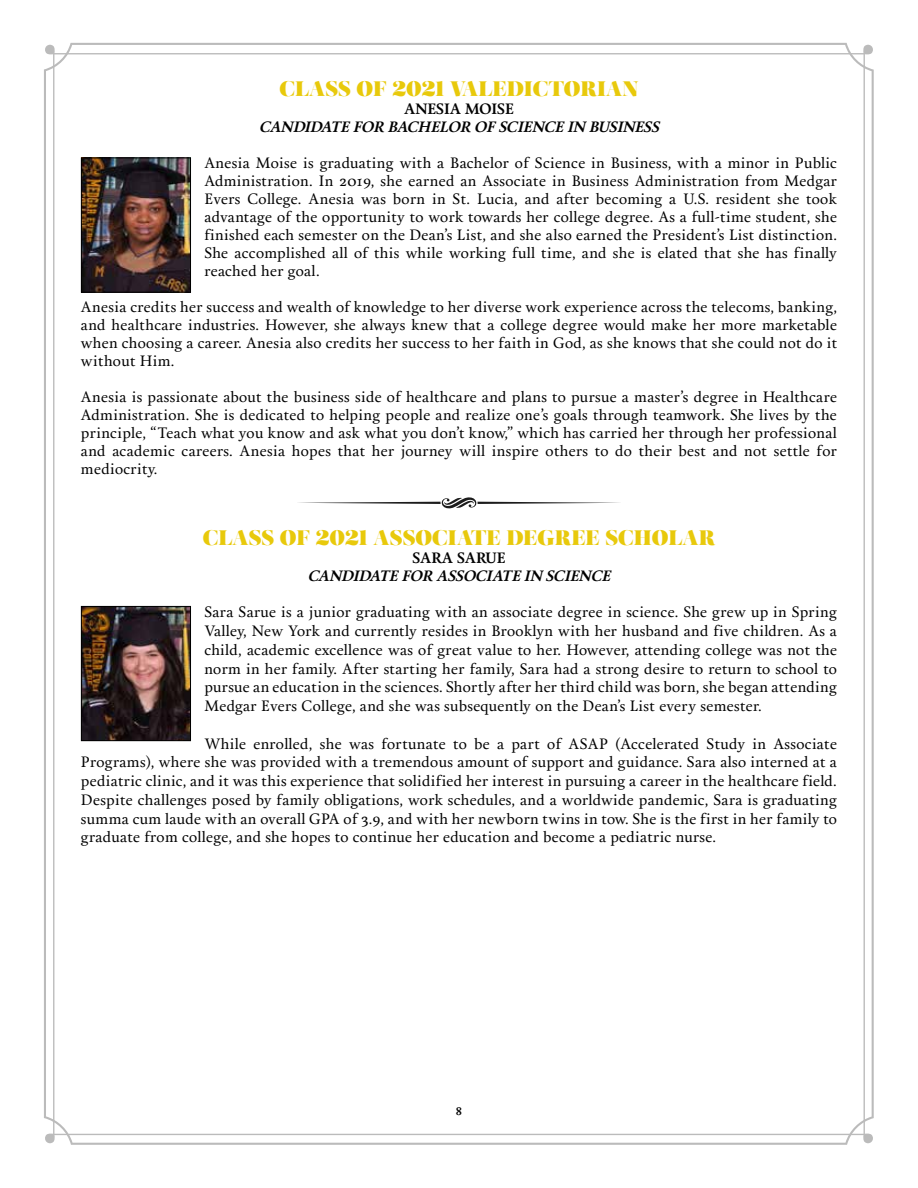
<style>
.page{position:relative;width:918px;height:1188px;background:#fff}
.page>*{position:absolute;margin:0;border:0;box-sizing:border-box;transform-origin:0 0}
.t1{font:21px "Salome";color:#e8c90b}
.t2{font:15px/18px "Calendas Plus";letter-spacing:.025em;color:#000;text-align:justify}
.t3{font:italic 700 15px "Calendas Plus";color:#000}
.t4{font:700 15px "Calendas Plus";color:#000}
.t5{font:700 12px "Calendas Plus";color:#000}
</style>
<div class="page">
<img style="left:44px;top:43px;width:830px;height:1102px">
<img style="left:83px;top:160px;width:106px;height:131px">
<div style="left:81px;top:158px;width:110px;height:135px;border:1px solid #000"></div>
<img style="left:83px;top:608px;width:106px;height:131px">
<div style="left:81px;top:606px;width:110px;height:135px;border:1px solid #000"></div>
<svg style="left:297px;top:497px;width:324px;height:11px"></svg>
<h1 class="t1" style="left:280px;top:75px;width:360px">CLASS OF 2021 VALEDICTORIAN</h1>
<p class="t4" style="left:404px;top:98px;width:111px">ANESIA MOISE</p>
<p class="t3" style="left:259px;top:116px;width:406px">CANDIDATEFOR BACHELOR OFSCIENCEIN BUSINESS</p>
<p class="t2" style="left:204px;top:153px;width:634px">Anesia Moise is graduating with a Bachelor of Science in Business, with a minor in Public Administration. In 2019, she earned an Associate in Business Administration from Medgar Evers College. Anesia was born in St. Lucia, and after becoming a U.S. resident she took advantage of the opportunity to work towards her college degree. As a full-time student, she finished each semester on the Dean’s List, and she also earned the President’s List distinction.<br>She accomplished all of this while working full time, and she is elated that she has finally reached her goal.</p>
<p class="t2" style="left:81px;top:297px;width:758px">Anesia credits her success and wealth of knowledge to her diverse work experience across the telecoms, banking, and healthcare industries. However, she always knew that a college degree would make her more marketable when choosing a career. Anesia also credits her success to her faith in God, as she knows that she could not do it without Him.</p>
<p class="t2" style="left:81px;top:387px;width:758px">Anesia is passionate about the business side of healthcare and plans to pursue a master’s degree in Healthcare Administration. She is dedicated to helping people and realize one’s goals through teamwork. She lives by the principle, “Teach what you know and ask what you don’t know,” which has carried her through her professional and academic careers. Anesia hopes that her journey will inspire others to do their best and not settle for mediocrity.</p>
<h1 class="t1" style="left:203px;top:523px;width:514px">CLASS OF 2021 ASSOCIATE DEGREE SCHOLAR</h1>
<p class="t4" style="left:412px;top:547px;width:95px">SARA SARUE</p>
<p class="t3" style="left:308px;top:565px;width:309px">CANDIDATEFOR ASSOCIATEIN SCIENCE</p>
<p class="t2" style="left:204px;top:602px;width:634px;line-height:18.8px">Sara Sarue is a junior graduating with an associate degree in science. She grew up in Spring Valley, New York and currently resides in Brooklyn with her husband and five children. As a child, academic excellence was of great value to her. However, attending college was not the norm in her family. After starting her family, Sara had a strong desire to return to school to pursue an education in the sciences. Shortly after her third child was born, she began attending Medgar Evers College, and she was subsequently on the Dean’s List every semester.</p>
<p class="t2" style="left:81px;top:733px;width:758px;line-height:18.8px;text-indent:123px">While enrolled, she was fortunate to be a part of ASAP (Accelerated Study in Associate Programs), where she was provided with a tremendous amount of support and guidance. Sara also interned at a pediatric clinic, and it was this experience that solidified her interest in pursuing a career in the healthcare field.<br>Despite challenges posed by family obligations, work schedules, and a worldwide pandemic, Sara is graduating summa cum laude with an overall GPA of 3.9, and with her newborn twins in tow. She is the first in her family to graduate from college, and she hopes to continue her education and become a pediatric nurse.</p>
<p class="t5" style="left:456px;top:1102px;width:8px">8</p>
</div>
